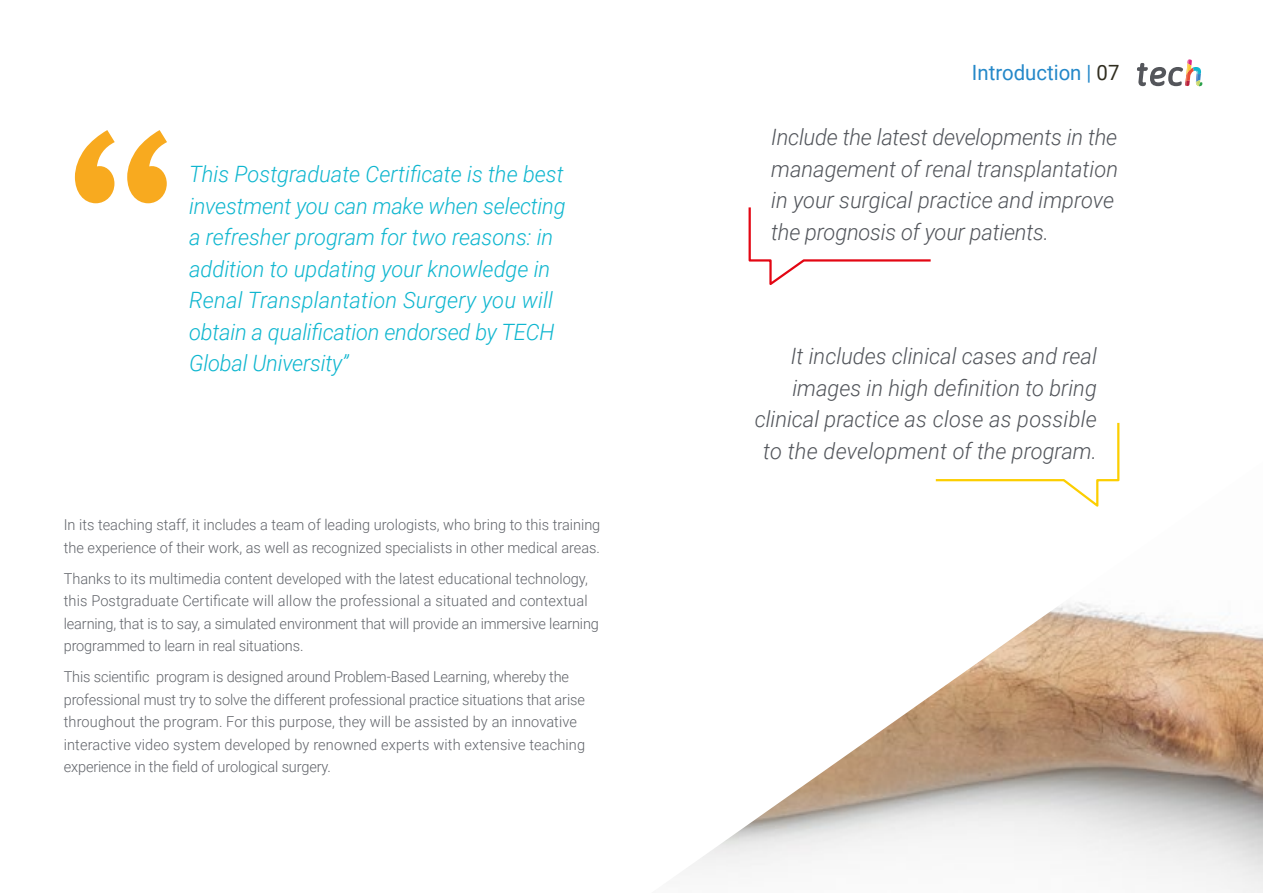
<style>
.page{position:relative;width:1263px;height:893px;background:#fff}
.page>*{position:absolute;margin:0;border:0;box-sizing:border-box;transform-origin:0 0}
.t1{font:italic 300 22.5px/31.5px "Roboto";color:#52555b;text-align:right}
.t2{font:italic 300 22.5px/31.5px "Roboto";color:#0fb6cf}
.t3{font:21px "Roboto";color:#2488c9}
.t4{font:300 15px/22.5px "Roboto";color:#61646a}
.s1{color:#2588c9}
.s2{color:#312e20}
</style>
<div class="page">
<svg style="left:75px;top:130px;width:92px;height:73px"></svg>
<svg style="left:1117px;top:422px;width:3px;height:39px"></svg>
<img style="left:686px;top:461px;width:577px;height:432px">
<svg style="left:748px;top:207px;width:183px;height:78px"></svg>
<svg style="left:1137px;top:60px;width:65px;height:27px"></svg>
<p class="t2" style="left:189px;top:158px;width:378px">This Postgraduate Certificate is the best investment you can make when selecting a refresher program for two reasons: in addition to updating your knowledge in Renal Transplantation Surgery you will obtain a qualification endorsed by TECH Global University”</p>
<p class="t4" style="left:64px;top:513px;width:538px">In its teaching staff, it includes a team of leading urologists, who bring to this training the experience of their work, as well as recognized specialists in other medical areas.</p>
<p class="t4" style="left:64px;top:566px;width:537px">Thanks to its multimedia content developed with the latest educational technology, this Postgraduate Certificate will allow the professional a situated and contextual learning, that is to say, a simulated environment that will provide an immersive learning programmed to learn in real situations.</p>
<p class="t4" style="left:64px;top:665px;width:523px">This scientific program is designed around Problem-Based Learning, whereby the professional must try to solve the different professional practice situations that arise throughout the program. For this purpose, they will be assisted by an innovative interactive video system developed by renowned experts with extensive teaching experience in the field of urological surgery.</p>
<h2 class="t3" style="left:972px;top:57px;width:149px">Introduction <span class="s1">|</span> <span class="s2">07</span></h2>
<h1 class="t1" style="left:771px;top:121px;width:348px;text-align:left">Include the latest developments in the management of renal transplantation in your surgical practice and improve the prognosis of your patients.</h1>
<h1 class="t1" style="left:755px;top:340px;width:344px">It includes clinical cases and real images in high definition to bring clinical practice as close as possible to the development of the program.</h1>
</div>
